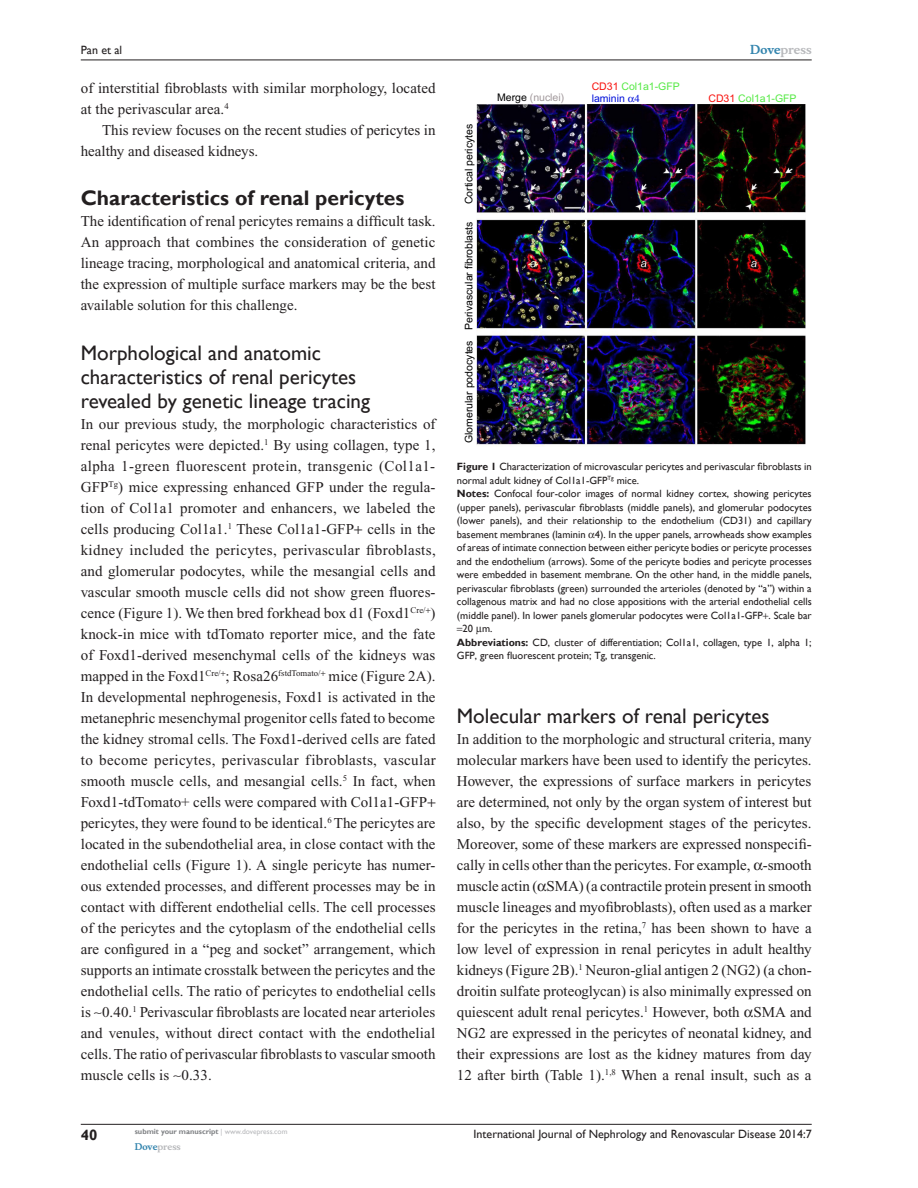
<style>
.page{position:relative;width:918px;height:1188px;background:#fff}
.page>*{position:absolute;margin:0;border:0;box-sizing:border-box;transform-origin:0 0}
.t1{font:21px/24px "Gill Sans";color:#231f20}
.t2{font:700 21px "Gill Sans";color:#231f20}
.TxF{font:15px/21px "Times New Roman";letter-spacing:.005em;color:#231f20;text-align:justify}
.Tx{font:15px/21px "Times New Roman";color:#231f20}
.RunFolio-V{font:700 15px "Gill Sans";color:#231f20}
.RunF-V{font:12px "Gill Sans";color:#231f20}
.RunH-Brand-V{font:700 12px "Musee";color:#b8b9bc}
.RunH-V{font:12px "Gill Sans";color:#231f20}
.FC{font:10.5px/13.5px "Gill Sans";color:#231f20}
.t3{font:10.5px "Arial";color:#000}
.t4{font:10.5px/12.6px "Arial";color:#55e944}
.t5{font:10.5px "Arial";color:#a1989b}
.RunF-Brand-V{font:700 9px "Musee";color:#b8b9bc}
.RunF-SubmityourMS-V{font:700 7.5px "Gill Sans";color:#808285}
.s1{color:#3485ae}
.s2{color:#000}
.s3{color:#f8100c}
.s4{color:#000fda}
.s5{font-weight:700}
.s6{font-weight:400;color:#b8b9bc}
</style>
<div class="page">
<hr style="left:81px;top:1124px;width:731px;height:1px;background:#231f20">
<hr style="left:81px;top:60px;width:731px;height:1px;background:#231f20">
<img style="left:476px;top:105px;width:329px;height:342px">
<p class="RunH-V" style="left:81px;top:43px;width:43px">Pan et al</p>
<p class="Tx" style="left:81px;top:77px;width:356px">of interstitial fibroblasts with similar morphology, located at the perivascular area.<sup>4</sup></p>
<p class="Tx" style="left:81px;top:119px;width:356px;text-indent:21px">This review focuses on the recent studies of pericytes in healthy and diseased kidneys.</p>
<h1 class="t2" style="left:81px;top:185px;width:325px">Characteristics of renal pericytes</h1>
<p class="TxF" style="left:81px;top:211px;width:356px">The identification of renal pericytes remains a difficult task.<br>An approach that combines the consideration of genetic lineage tracing, morphological and anatomical criteria, and the expression of multiple surface markers may be the best available solution for this challenge.</p>
<h2 class="t1" style="left:81px;top:341px;width:291px">Morphological and anatomic characteristics of renal pericytes revealed by genetic lineage tracing</h2>
<p class="TxF" style="left:81px;top:413px;width:357px;text-align:left">In our previous study, the morphologic characteristics of renal pericytes were depicted.<sup>1</sup> By using collagen, type 1, alpha 1-green fluorescent protein, transgenic (Col1a1- GFP<sup>Tg</sup>) mice expressing enhanced GFP under the regula&shy;tion of Col1a1 promoter and enhancers, we labeled the cells producing Col1a1.<sup>1</sup> These Col1a1-GFP cells in the kidney included the pericytes, perivascular fibroblasts, and glomerular podocytes, while the mesangial cells and vascular smooth muscle cells did not show green fluores&shy;cence (Figure 1). We then bred forkhead box d1 (Foxd1<sup>Cre/</sup> ) knock-in mice with tdTomato reporter mice, and the fate of Foxd1-derived mesenchymal cells of the kidneys was mapped in the Foxd1<sup>Cre/</sup> ; Rosa26<sup>fstdTomato/</sup> mice (Figure 2A).<br>In developmental nephrogenesis, Foxd1 is activated in the metanephric mesenchymal progenitor cells fated to become the kidney stromal cells. The Foxd1-derived cells are fated to become pericytes, perivascular fibroblasts, vascular smooth muscle cells, and mesangial cells.<sup>5</sup> In fact, when Foxd1-tdTomato+ cells were compared with Col1a1-GFP pericytes, they were found to be identical.<sup>6</sup> The pericytes are located in the subendothelial area, in close contact with the endothelial cells (Figure 1). A single pericyte has numer&shy;ous extended processes, and different processes may be in contact with different endothelial cells. The cell processes of the pericytes and the cytoplasm of the endothelial cells are configured in a “peg and socket” arrangement, which supports an intimate crosstalk between the pericytes and the endothelial cells. The ratio of pericytes to endothelial cells is ∼0.40.<sup>1</sup> Perivascular fibroblasts are located near arterioles and venules, without direct contact with the endothelial cells. The ratio of perivascular fibroblasts to vascular smooth muscle cells is ∼0.33.</p>
<p class="RunH-Brand-V" style="left:750px;top:43px;width:63px"><span class="s1">Dove</span>press</p>
<p class="t3" style="left:463px;top:204px;width:82px;rotate:-90deg">Cortical pericytes</p>
<p class="t3" style="left:463px;top:443px;width:223px;rotate:-90deg">Glomerular podocytes Perivascular fibroblasts</p>
<p class="t5" style="left:497px;top:92px;width:69px"><span class="s2">Merge</span> (nuclei)</p>
<p class="t4" style="left:592px;top:80px;width:90px"><span class="s3">CD31</span> Col1a1-GFP <span class="s4">laminin</span> <span class="s4">✔</span></p>
<p class="t4" style="left:709px;top:92px;width:90px"><span class="s3">CD31</span> Col1a1-GFP</p>
<p class="FC" style="left:457px;top:460px;width:356px"><span class="s5">Figure 1</span> Characterization of microvascular pericytes and perivascular fibroblasts in normal adult kidney of Col1a1-GFP<sup>Tg</sup> mice.</p>
<p class="FC" style="left:457px;top:487px;width:356px"><span class="s5">Notes:</span> Confocal four-color images of normal kidney cortex, showing pericytes</p>
<p class="FC" style="left:457px;top:501px;width:356px">(upper panels), perivascular fibroblasts (middle panels), and glomerular podocytes</p>
<p class="FC" style="left:457px;top:514px;width:356px">(lower panels), and their relationship to the endothelium (CD31) and capillary</p>
<p class="FC" style="left:457px;top:528px;width:356px">basement membranes (laminin 4). In the upper panels, arrowheads show examples</p>
<p class="FC" style="left:457px;top:541px;width:356px">of areas of intimate connection between either pericyte bodies or pericyte processes</p>
<p class="FC" style="left:457px;top:555px;width:356px">and the endothelium (arrows). Some of the pericyte bodies and pericyte processes</p>
<p class="FC" style="left:457px;top:568px;width:356px">were embedded in basement membrane. On the other hand, in the middle panels,</p>
<p class="FC" style="left:457px;top:582px;width:356px">perivascular fibroblasts (green) surrounded the arterioles (denoted by “a”) within a</p>
<p class="FC" style="left:457px;top:595px;width:356px">collagenous matrix and had no close appositions with the arterial endothelial cells</p>
<p class="FC" style="left:457px;top:609px;width:356px">(middle panel). In lower panels glomerular podocytes were Col1a1-GFP . Scale bar</p>
<p class="FC" style="left:463px;top:622px;width:31px">20 m.</p>
<p class="FC" style="left:457px;top:636px;width:356px"><span class="s5">Abbreviations:</span> CD, cluster of differentiation; Col1a1, collagen, type 1, alpha 1;<br>GFP, green fluorescent protein; Tg, transgenic.</p>
<h2 class="t1" style="left:457px;top:704px;width:314px">Molecular markers of renal pericytes</h2>
<p class="TxF" style="left:457px;top:728px;width:356px">In addition to the morphologic and structural criteria, many molecular markers have been used to identify the pericytes.<br>However, the expressions of surface markers in pericytes are determined, not only by the organ system of interest but also, by the specific development stages of the pericytes.<br>Moreover, some of these markers are expressed nonspecifi&shy;cally in cells other than the pericytes. For example, -smooth muscle actin ( SMA) (a contractile protein present in smooth muscle lineages and myofibroblasts), often used as a marker for the pericytes in the retina,<sup>7</sup> has been shown to have a low level of expression in renal pericytes in adult healthy kidneys (Figure 2B).<sup>1</sup> Neuron-glial antigen 2 (NG2) (a chon&shy;droitin sulfate proteoglycan) is also minimally expressed on quiescent adult renal pericytes.<sup>1</sup> However, both SMA and NG2 are expressed in the pericytes of neonatal kidney, and their expressions are lost as the kidney matures from day 12 after birth (Table 1).<sup>1,8</sup> When a renal insult, such as a</p>
<p class="RunFolio-V" style="left:81px;top:1126px;width:18px">40</p>
<p class="RunF-SubmityourMS-V" style="left:135px;top:1127px;width:154px">submit your manuscript <span class="s6">| www.dovepress.com</span></p>
<p class="RunF-Brand-V" style="left:135px;top:1141px;width:48px"><span class="s1">Dove</span>press</p>
<p class="RunF-V" style="left:474px;top:1127px;width:340px">International Journal of Nephrology and Renovascular Disease 2014:7</p>
</div>
